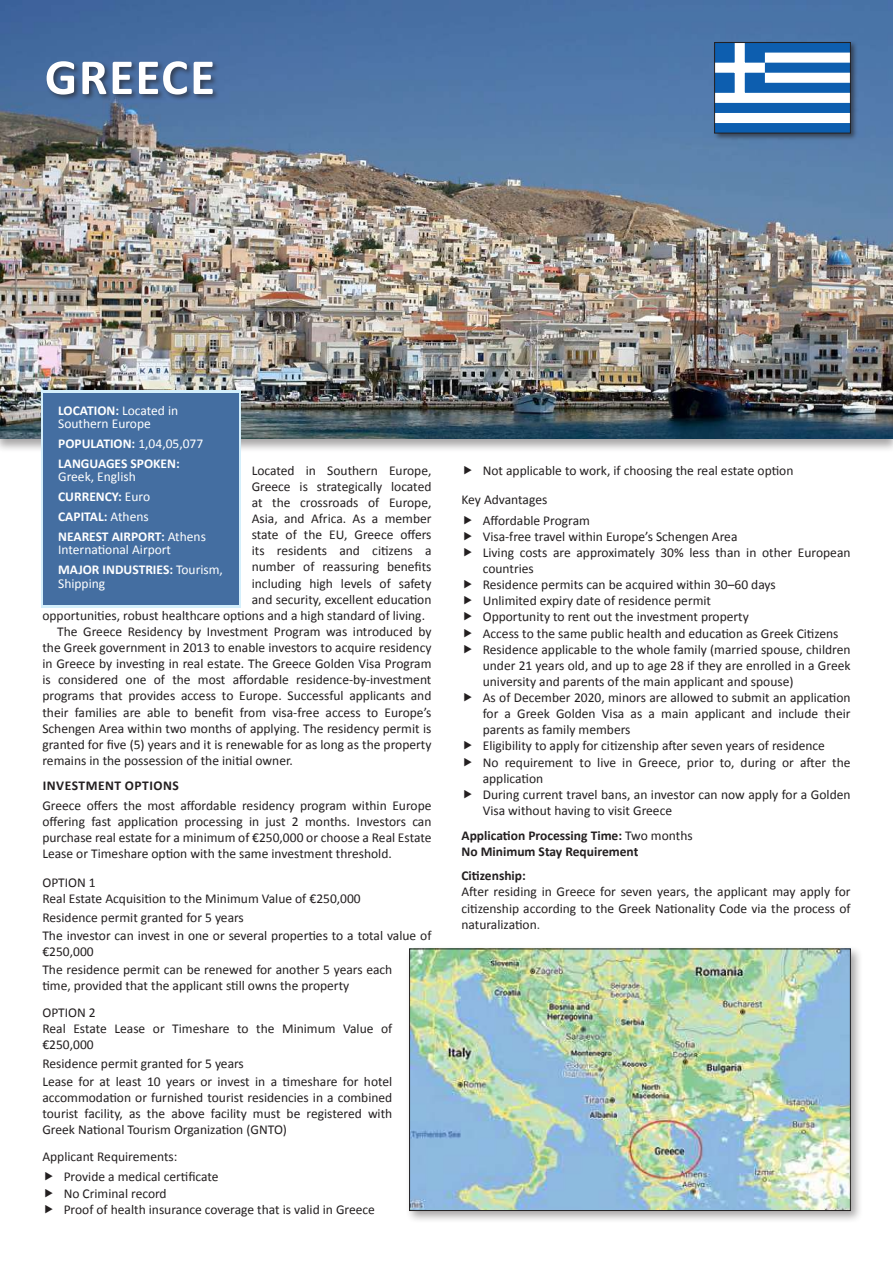
<style>
.page{position:relative;width:893px;height:1263px;background:#fff}
.page>*{position:absolute;margin:0;border:0;box-sizing:border-box;transform-origin:0 0}
.t1{font:700 51px "Calibri";letter-spacing:.03em;color:#fff}
.t2{font:13.5px/16.2px "Calibri";color:#231f20}
.t3{font:700 13.5px/20px "Calibri";color:#fff}
.t4{font:13.5px/13.5px "Calibri";color:#fff}
.t5{font:700 13.5px/16.2px "Calibri";color:#231f20}
.t6{font:700 13.5px "Calibri";letter-spacing:.04em;color:#231f20}
.s1{font-weight:700}
.s2{font-weight:400}
.s3{color:#4b4b4b}
</style>
<div class="page">
<div style="left:0;top:0;width:893px;height:453px;background:#231f20;opacity:.4"></div>
<img style="left:0;top:0;width:893px;height:438px">
<div style="left:713px;top:41px;width:145px;height:100px;background:#231f20;opacity:.6"></div>
<div style="left:715px;top:43px;width:135px;height:90px;background:#0d5eaf"></div>
<div style="left:735px;top:43px;width:10px;height:55px;background:#fff"></div>
<div style="left:715px;top:63px;width:50px;height:10px;background:#fff"></div>
<div style="left:765px;top:53px;width:85px;height:10px;background:#fff"></div>
<div style="left:765px;top:73px;width:85px;height:10px;background:#fff"></div>
<div style="left:715px;top:93px;width:135px;height:10px;background:#fff"></div>
<div style="left:715px;top:113px;width:135px;height:10px;background:#fff"></div>
<div style="left:714px;top:42px;width:137px;height:91px;border:1px solid #231f20"></div>
<div style="left:45px;top:60px;width:175px;height:42px;background:#231f20;opacity:.6"></div>
<div style="left:406px;top:945px;width:457px;height:279px;background:#231f20;opacity:.4"></div>
<img style="left:411px;top:951px;width:437px;height:258px">
<div style="left:409px;top:949px;width:441px;height:262px;border:1px solid #231f20"></div>
<div style="left:42px;top:390px;width:199px;height:217px;background:linear-gradient(to right,#d4effb,#d4effb)"></div>
<div style="left:44px;top:393px;width:195px;height:212px;background:#446ea1"></div>
<h1 class="t1" style="left:45px;top:44px;width:172px">GREECE</h1>
<p class="t4" style="left:58px;top:403px;width:122px"><span class="s1">LOCATION:</span> Located in<br>Southern Europe</p>
<p class="t3" style="left:58px;top:433px;width:147px">POPULATION: <span class="s2">1,04,05,077<br></span>LANGUAGES SPOKEN:</p>
<p class="t3" style="left:58px;top:467px;width:149px"><span class="s2">Greek, English<br></span>CURRENCY: <span class="s2">Euro<br></span>CAPITAL: <span class="s2">Athens<br></span>NEAREST AIRPORT: <span class="s2">Athens</span></p>
<p class="t4" style="left:58px;top:540px;width:166px;line-height:20px">International Airport<br><span class="s1">MAJOR INDUSTRIES:</span> Tourism,</p>
<p class="t4" style="left:58px;top:577px;width:49px">Shipping</p>
<p class="t2" style="left:252px;top:462px;width:181px">Located in Southern Europe,</p>
<p class="t2" style="left:252px;top:478px;width:181px">Greece is strategically located</p>
<p class="t2" style="left:252px;top:494px;width:181px">at the crossroads of Europe,</p>
<p class="t2" style="left:252px;top:510px;width:181px">Asia, and Africa. As a member</p>
<p class="t2" style="left:252px;top:527px;width:181px">state of the EU, Greece offers</p>
<p class="t2" style="left:252px;top:543px;width:181px">its residents and citizens a</p>
<p class="t2" style="left:252px;top:559px;width:181px">number of reassuring benefits</p>
<p class="t2" style="left:252px;top:575px;width:181px">including high levels of safety</p>
<p class="t2" style="left:252px;top:591px;width:181px">and security, excellent education</p>
<p class="t2" style="left:42px;top:607px;width:384px">opportunities, robust healthcare options and a high standard of living.</p>
<p class="t2" style="left:57px;top:623px;width:376px">The Greece Residency by Investment Program was introduced by</p>
<p class="t2" style="left:42px;top:639px;width:391px">the Greek government in 2013 to enable investors to acquire residency</p>
<p class="t2" style="left:42px;top:656px;width:391px">in Greece by investing in real estate. The Greece Golden Visa Program</p>
<p class="t2" style="left:42px;top:672px;width:391px">is considered one of the most affordable residence-by-investment</p>
<p class="t2" style="left:42px;top:688px;width:391px">programs that provides access to Europe. Successful applicants and</p>
<p class="t2" style="left:42px;top:704px;width:391px">their families are able to benefit from visa-free access to Europe’s</p>
<p class="t2" style="left:42px;top:720px;width:391px">Schengen Area within two months of applying. The residency permit is</p>
<p class="t2" style="left:42px;top:736px;width:391px">granted for five (5) years and it is renewable for as long as the property</p>
<p class="t2" style="left:42px;top:752px;width:252px">remains in the possession of the initial owner.</p>
<p class="t6" style="left:43px;top:776px;width:138px">INVESTMENT OPTIONS</p>
<p class="t2" style="left:42px;top:797px;width:391px;text-align:justify">Greece offers the most affordable residency program within Europe offering fast application processing in just 2 months. Investors can purchase real estate for a minimum of €250,000 or choose a Real Estate Lease or Timeshare option with the same investment threshold.</p>
<p class="t2" style="left:42px;top:875px;width:320px">OPTION 1<br>Real Estate Acquisition to the Minimum Value of €250,000</p>
<p class="t2" style="left:42px;top:908px;width:391px;line-height:18.3px">Residence permit granted for 5 years<br>The investor can invest in one or several properties to a total value of</p>
<p class="t2" style="left:42px;top:942px;width:351px;line-height:18.3px">€250,000<br>The residence permit can be renewed for another 5 years each</p>
<p class="t2" style="left:42px;top:973px;width:308px;line-height:26.7px">time, provided that the applicant still owns the property<br>OPTION 2</p>
<p class="t2" style="left:42px;top:1021px;width:351px">Real Estate Lease or Timeshare to the Minimum Value of €250,000</p>
<p class="t2" style="left:42px;top:1054px;width:351px;line-height:18.3px">Residence permit granted for 5 years<br>Lease for at least 10 years or invest in a timeshare for hotel</p>
<p class="t2" style="left:42px;top:1089px;width:351px;text-align:justify">accommodation or furnished tourist residencies in a combined tourist facility, as the above facility must be registered with Greek National Tourism Organization (GNTO)</p>
<p class="t2" style="left:64px;top:1146px;width:156px;line-height:20.4px;text-indent:-21px">Applicant Requirements:<br>Provide a medical certificate</p>
<p class="t2" style="left:64px;top:1185px;width:313px">No Criminal record<br>Proof of health insurance coverage that is valid in Greece</p>
<p class="t2" style="left:461px;top:456px;width:334px;line-height:29px;text-indent:21px">Not applicable to work, if choosing the real estate option<br>Key Advantages</p>
<p class="t2" style="left:483px;top:512px;width:369px">Affordable Program<br>Visa-free travel within Europe’s Schengen Area<br>Living costs are approximately 30% less than in other European countries<br>Residence permits can be acquired within 30–60 days<br>Unlimited expiry date of residence permit<br>Opportunity to rent out the investment property<br>Access to the same public health and education as Greek Citizens Residence applicable to the whole family (married spouse, children under 21 years old, and up to age 28 if they are enrolled in a Greek university and parents of the main applicant and spouse)<br>As of December 2020, minors are allowed to submit an application for a Greek Golden Visa as a main applicant and include their parents as family members<br>Eligibility to apply for citizenship after seven years of residence<br>No requirement to live in Greece, prior to, during or after the application<br>During current travel bans, an investor can now apply for a Golden Visa without having to visit Greece</p>
<p class="t5" style="left:461px;top:827px;width:233px">Application Processing Time: <span class="s2">Two months<br></span>No Minimum Stay Requirement</p>
<p class="t5" style="left:461px;top:868px;width:66px">Citizenship:</p>
<p class="t2" style="left:461px;top:884px;width:391px;text-align:justify">After residing in Greece for seven years, the applicant may apply for citizenship according to the Greek Nationality Code via the process of naturalization<span class="s3">.</span></p>
</div>
